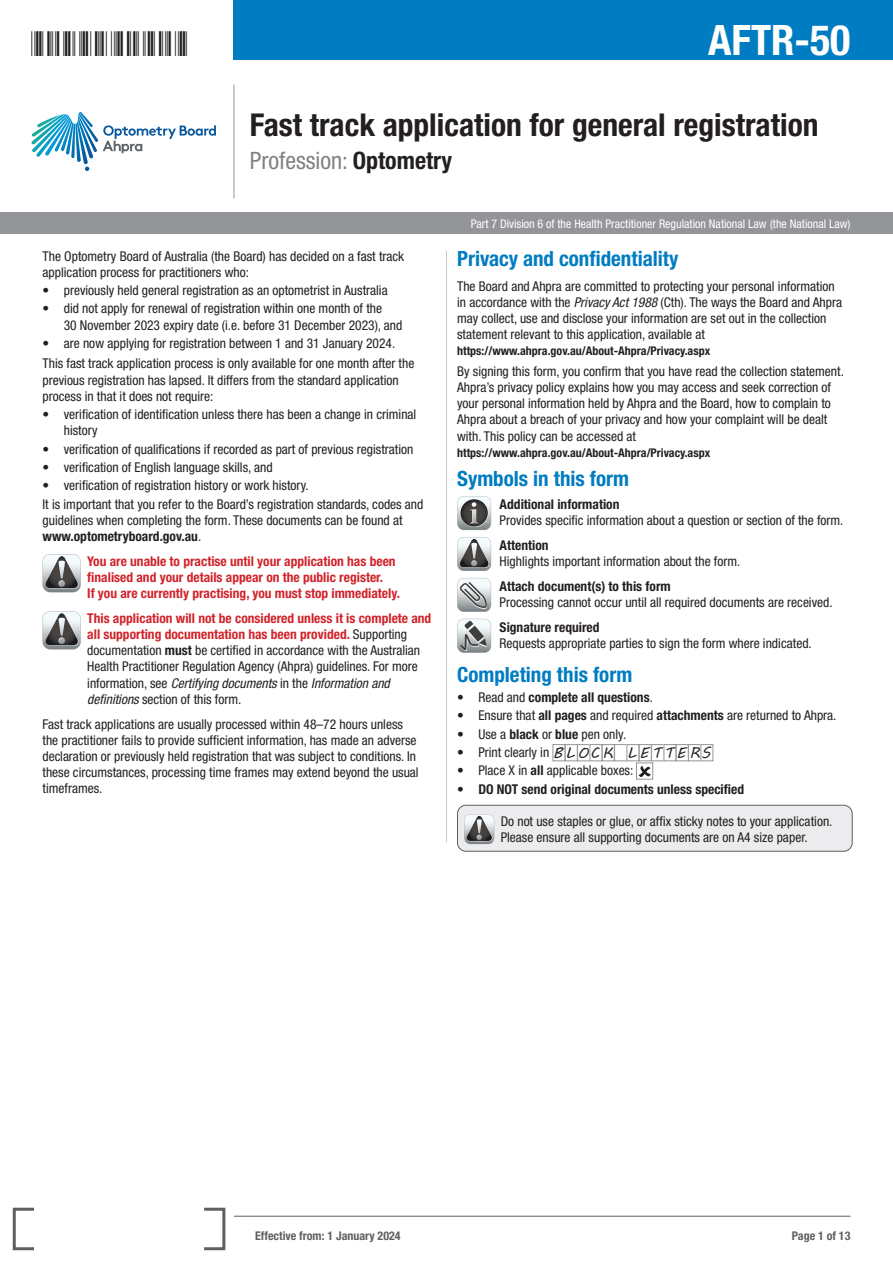
<style>
.page{position:relative;width:893px;height:1263px;background:#fff}
.page>*{position:absolute;margin:0;border:0;box-sizing:border-box;transform-origin:0 0}
.t1{font:700 condensed 42px "Helvetica Neue LT Std";color:#fff}
.t2{font:33px "Free 3 of 9";letter-spacing:.1em;color:#231f20}
.t3{font:700 condensed 31.5px "Helvetica Neue LT Std";color:#231f20}
.t4{font:condensed 24px "Helvetica Neue LT Std";color:#808285}
.Guidelines-paragraph{font:700 condensed 21px "Helvetica Neue LT Std";color:#007cc2}
.t5{font:15px "MV Boli";letter-spacing:.2em;color:#231f20}
.t6{font:15px "MV Boli";letter-spacing:.22em;color:#231f20}
.Guidelines-paragraph-2{font:condensed 13.5px/16.2px "Helvetica Neue LT Std";color:#231f20}
.Guidelines-header{font:condensed 13.5px/16.2px "Helvetica Neue LT Std";color:#231f20}
.Guidelines-paragraph-3{font:700 condensed 13.5px/16.2px "Helvetica Neue LT Std";color:#d1232a}
.Section_additional_info{font:condensed 13.5px/16.2px "Helvetica Neue LT Std";color:#231f20}
.t7{font:700 condensed 13.5px "Helvetica Neue LT Std";color:#231f20}
.Guidelines-header-2{font:700 condensed 12px "Helvetica Neue LT Std";color:#231f20}
.t8{font:condensed 12px "Helvetica Neue LT Std";color:#fff}
.t9{font:700 condensed 12px "Helvetica Neue LT Std";color:#5f5f62}
.s1{font-weight:700;color:#231f20}
.s2{font-weight:700}
.s3{font-weight:700;color:#d1232a}
.s4{font-style:italic}
.s5{font-weight:400}
</style>
<div class="page">
<svg style="left:32px;top:112px;width:184px;height:59px"></svg>
<hr style="left:234px;top:85px;width:1px;height:113px;background:#939598">
<div style="left:234px;top:0;width:659px;height:60px;background:#007cc2"></div>
<div style="left:0;top:213px;width:893px;height:21px;background:#939598"></div>
<svg style="left:12px;top:1207px;width:214px;height:44px"></svg>
<hr style="left:234px;top:1216px;width:616px;height:1px;background:#5f5f62">
<svg style="left:43px;top:554px;width:38px;height:38px"></svg>
<svg style="left:43px;top:611px;width:38px;height:38px"></svg>
<div style="left:553px;top:744px;width:12px;height:17px;border:1px solid #939598"></div>
<div style="left:565px;top:744px;width:13px;height:17px;border:1px solid #939598"></div>
<div style="left:577px;top:744px;width:13px;height:17px;border:1px solid #939598"></div>
<div style="left:590px;top:744px;width:12px;height:17px;border:1px solid #939598"></div>
<div style="left:602px;top:744px;width:13px;height:17px;border:1px solid #939598"></div>
<div style="left:614px;top:744px;width:13px;height:17px;background:#fff;border:1px solid #939598"></div>
<div style="left:626px;top:744px;width:13px;height:17px;border:1px solid #939598"></div>
<div style="left:639px;top:744px;width:13px;height:17px;border:1px solid #939598"></div>
<div style="left:651px;top:744px;width:13px;height:17px;border:1px solid #939598"></div>
<div style="left:663px;top:744px;width:13px;height:17px;border:1px solid #939598"></div>
<div style="left:676px;top:744px;width:13px;height:17px;border:1px solid #939598"></div>
<div style="left:688px;top:744px;width:13px;height:17px;border:1px solid #939598"></div>
<div style="left:700px;top:744px;width:13px;height:17px;border:1px solid #939598"></div>
<div style="left:636px;top:762px;width:17px;height:17px;background:#fff;border:1px solid #939598"></div>
<svg style="left:638px;top:766px;width:13px;height:11px"></svg>
<div style="left:457px;top:805px;width:395px;height:46px;background:#ececee;border-radius:9px"></div>
<svg style="left:464px;top:814px;width:30px;height:30px"></svg>
<div style="left:457px;top:805px;width:396px;height:47px;border:1px solid #5f5f62;border-radius:9px"></div>
<svg style="left:457px;top:496px;width:34px;height:34px"></svg>
<svg style="left:457px;top:537px;width:34px;height:34px"></svg>
<svg style="left:457px;top:578px;width:34px;height:34px"></svg>
<svg style="left:457px;top:619px;width:34px;height:34px"></svg>
<hr style="left:446px;top:251px;width:1px;height:591px;background:#c7c8ca">
<h2 class="t2" style="left:32px;top:25px;width:158px">*AFTR-501*</h2>
<h1 class="t1" style="left:708px;top:15px;width:144px">AFTR-50</h1>
<h3 class="t3" style="left:250px;top:106px;width:570px">Fast track application for general registration</h3>
<h3 class="t4" style="left:250px;top:147px;width:204px">Profession: <span class="s1">Optometry</span></h3>
<p class="t8" style="left:471px;top:216px;width:381px">Part 7 Division 6 of the Health Practitioner Regulation National Law (the National Law)</p>
<p class="Guidelines-paragraph-2" style="left:43px;top:248px;width:363px">The Optometry Board of Australia (the Board) has decided on a fast track application process for practitioners who:</p>
<p class="Guidelines-paragraph-2" style="left:43px;top:282px;width:347px">• previously held general registration as an optometrist in Australia</p>
<p class="Guidelines-paragraph-2" style="left:64px;top:300px;width:340px;text-indent:-21px">• did not apply for renewal of registration within one month of the<br>30 November 2023 expiry date (i.e. before 31 December 2023), and</p>
<p class="Guidelines-paragraph-2" style="left:43px;top:335px;width:354px">• are now applying for registration between 1 and 31 January 2024.</p>
<p class="Guidelines-paragraph-2" style="left:43px;top:355px;width:373px">This fast track application process is only available for one month after the previous registration has lapsed. It differs from the standard application process in that it does not require:</p>
<p class="Guidelines-paragraph-2" style="left:64px;top:406px;width:354px;text-indent:-21px">• verification of identification unless there has been a change in criminal history</p>
<p class="Guidelines-paragraph-2" style="left:43px;top:441px;width:372px">• verification of qualifications if recorded as part of previous registration</p>
<p class="Guidelines-paragraph-2" style="left:43px;top:459px;width:232px">• verification of English language skills, and</p>
<p class="Guidelines-paragraph-2" style="left:43px;top:477px;width:268px">• verification of registration history or work history.</p>
<p class="Guidelines-paragraph-2" style="left:43px;top:496px;width:382px">It is important that you refer to the Board’s registration standards, codes and guidelines when completing the form. These documents can be found at <span class="s2">www.optometryboard.gov.au</span>.</p>
<p class="Guidelines-paragraph-3" style="left:87px;top:553px;width:314px">You are unable to practise until your application has been finalised and your details appear on the public register.<br>If you are currently practising, you must stop immediately.</p>
<p class="Guidelines-paragraph-2" style="left:87px;top:610px;width:346px"><span class="s3">This application will not be considered unless it is complete and all supporting documentation has been provided.</span> Supporting documentation <span class="s2">must</span> be certified in accordance with the Australian Health Practitioner Regulation Agency (Ahpra) guidelines. For more information, see <span class="s4">Certifying documents</span> in the <span class="s4">Information and definitions</span> section of this form.</p>
<p class="Guidelines-paragraph-2" style="left:43px;top:716px;width:378px">Fast track applications are usually processed within 48–72 hours unless the practitioner fails to provide sufficient information, has made an adverse declaration or previously held registration that was subject to conditions. In these circumstances, processing time frames may extend beyond the usual timeframes.</p>
<p class="Guidelines-paragraph" style="left:457px;top:246px;width:223px">Privacy and confidentiality</p>
<p class="Guidelines-header" style="left:457px;top:278px;width:386px">The Board and Ahpra are committed to protecting your personal information in accordance with the <span class="s4">Privacy Act 1988</span> (Cth). The ways the Board and Ahpra may collect, use and disclose your information are set out in the collection statement relevant to this application, available at</p>
<p class="Guidelines-header-2" style="left:457px;top:344px;width:255px">https://www.ahpra.gov.au/About-Ahpra/Privacy.aspx</p>
<p class="Guidelines-header" style="left:457px;top:363px;width:388px">By signing this form, you confirm that you have read the collection statement.<br>Ahpra’s privacy policy explains how you may access and seek correction of your personal information held by Ahpra and the Board, how to complain to Ahpra about a breach of your privacy and how your complaint will be dealt with. This policy can be accessed at</p>
<p class="Guidelines-header-2" style="left:457px;top:445px;width:255px">https://www.ahpra.gov.au/About-Ahpra/Privacy.aspx</p>
<p class="Guidelines-paragraph" style="left:457px;top:466px;width:174px">Symbols in this form</p>
<p class="Guidelines-paragraph-2" style="left:500px;top:496px;width:345px"><span class="s2">Additional information<br></span>Provides specific information about a question or section of the form.</p>
<p class="Guidelines-paragraph-2" style="left:500px;top:537px;width:242px"><span class="s2">Attention<br></span>Highlights important information about the form.</p>
<p class="Guidelines-paragraph-2" style="left:500px;top:578px;width:335px"><span class="s2">Attach document(s) to this form<br></span>Processing cannot occur until all required documents are received.</p>
<p class="Guidelines-paragraph-2" style="left:500px;top:619px;width:314px"><span class="s2">Signature required<br></span>Requests appropriate parties to sign the form where indicated.</p>
<p class="Guidelines-paragraph" style="left:457px;top:661px;width:177px">Completing this form</p>
<p class="t7" style="left:457px;top:689px;width:197px"><span class="s5">• Read and</span> complete all questions<span class="s5">.</span></p>
<p class="Guidelines-paragraph-2" style="left:457px;top:707px;width:381px">• Ensure that <span class="s2">all pages</span> and required <span class="s2">attachments</span> are returned to Ahpra.</p>
<p class="Guidelines-paragraph-2" style="left:457px;top:726px;width:171px">• Use a <span class="s2">black</span> or <span class="s2">blue</span> pen only.</p>
<p class="Guidelines-paragraph-2" style="left:457px;top:744px;width:94px">• Print clearly in</p>
<p class="t6" style="left:553px;top:743px;width:61px">BLOCK</p>
<p class="t5" style="left:627px;top:743px;width:85px">LETTERS</p>
<p class="Guidelines-paragraph-2" style="left:457px;top:762px;width:178px">• Place X in <span class="s2">all</span> applicable boxes:</p>
<p class="t7" style="left:457px;top:781px;width:288px">• DO NOT send original documents unless specified</p>
<p class="Section_additional_info" style="left:501px;top:813px;width:333px">Do not use staples or glue, or affix sticky notes to your application.<br>Please ensure all supporting documents are on A4 size paper.</p>
<p class="t9" style="left:255px;top:1228px;width:147px">Effective from: 1 January 2024</p>
<p class="t9" style="left:792px;top:1228px;width:60px">Page 1 of 13</p>
</div>
